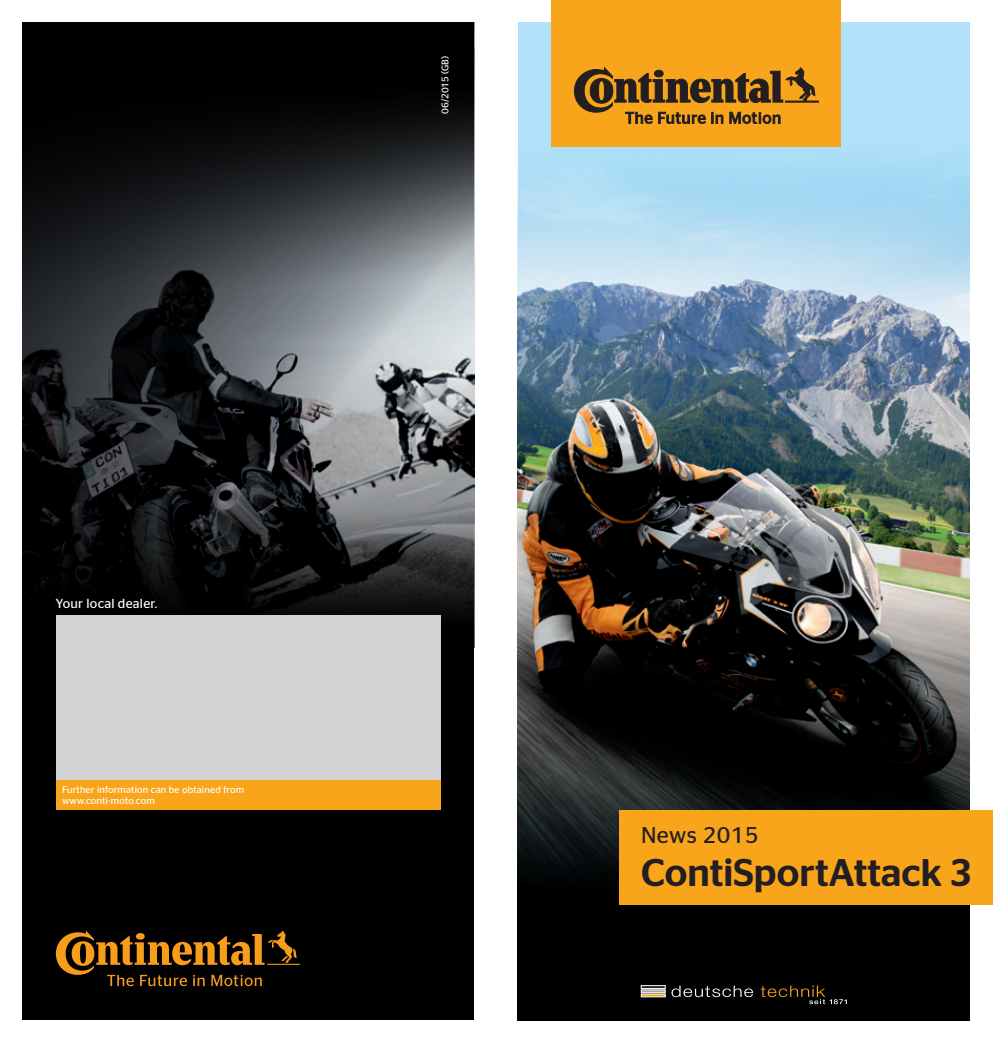
<style>
.page{position:relative;width:993px;height:1042px;background:#fff}
.page>*{position:absolute;margin:0;border:0;box-sizing:border-box;transform-origin:0 0}
.Produktnamen{font:500 38.5px "Continental Stag Sans";color:#231f20}
.t1{font:22.75px "Continental Stag Sans";letter-spacing:.02em;color:#231f20}
.t2{font:13.12px "Continental Stag Sans";letter-spacing:.02em;color:#fff}
.t3{font:9.62px "Continental Stag Sans";letter-spacing:.02em;color:#fff}
</style>
<div class="page">
<div style="left:518px;top:23px;width:451px;height:997px;background:#b1e2f9"></div>
<img style="left:518px;top:139px;width:451px;height:881px">
<svg style="left:640px;top:993px;width:25px;height:4px"></svg>
<div style="left:640px;top:985px;width:25px;height:4px;border:1px solid #fff"></div>
<svg style="left:640px;top:989px;width:25px;height:4px"></svg>
<svg style="left:671px;top:985px;width:81px;height:12px"></svg>
<svg style="left:760px;top:985px;width:86px;height:19px;background:#1f170b"></svg>
<div style="left:619px;top:810px;width:373px;height:94px;background:#f9a51b"></div>
<div style="left:551px;top:0;width:289px;height:146px;background:#f9a51b"></div>
<svg style="left:574px;top:68px;width:244px;height:56px"></svg>
<div style="left:22px;top:23px;width:452px;height:997px;background:#000"></div>
<svg style="left:22px;top:107px;width:452px;height:540px"></svg>
<div style="left:56px;top:615px;width:384px;height:191px;background:#d1d2d4"></div>
<div style="left:56px;top:780px;width:384px;height:30px;background:#f9a51b"></div>
<svg style="left:56px;top:930px;width:244px;height:56px"></svg>
<p class="t2" style="left:56px;top:595px;width:103px">Your local dealer.</p>
<p class="t3" style="left:62px;top:784px;width:183px">Further information can be obtained from</p>
<p class="t3" style="left:62px;top:795px;width:94px">www.conti-moto.com</p>
<p class="t3" style="left:439px;top:114px;width:60px;rotate:-90deg">06/2015 (GB)</p>
<p class="t1" style="left:640px;top:822px;width:119px">News 2015</p>
<p class="Produktnamen" style="left:641px;top:851px;width:333px">ContiSportAttack 3</p>
</div>
